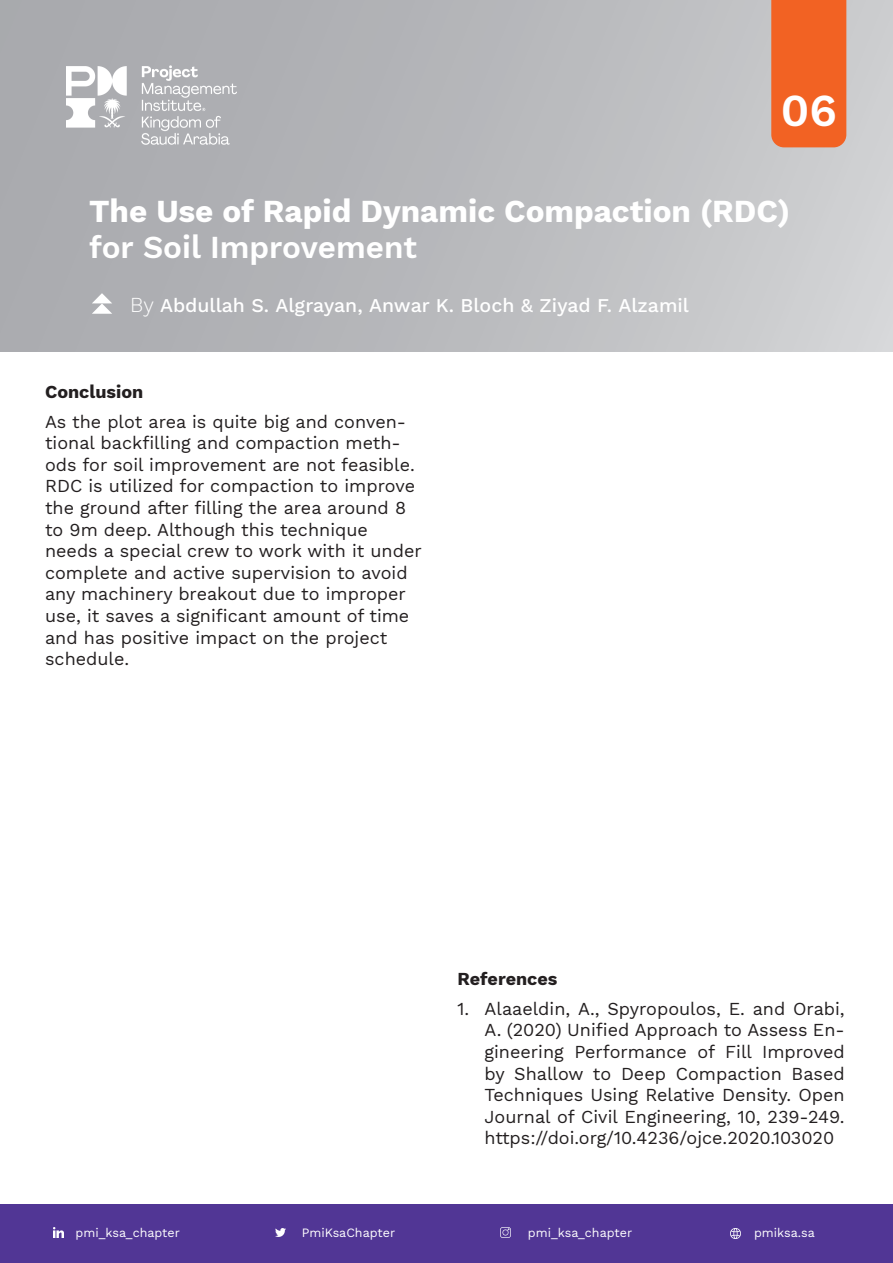
<style>
.page{position:relative;width:893px;height:1263px;background:#fff}
.page>*{position:absolute;margin:0;border:0;box-sizing:border-box;transform-origin:0 0}
.t1{font:600 45px "Work Sans";color:#fff}
.t2{font:700 31.5px "Work Sans";color:#fff}
.t3{font:600 31.5px "Work Sans";color:#fff}
.t4{font:500 19.5px "Work Sans";color:#fff}
.t5{font:18px/21.6px "Work Sans";color:#231f20}
.t6{font:700 18px "Work Sans";color:#231f20}
.t7{font:12.6px "Work Sans";color:#fff}
.s1{font-weight:300;font-size:21px}
</style>
<div class="page">
<div style="left:0;top:0;width:893px;height:351px;background:linear-gradient(to right,#a4a6aa,#cdced0)"></div>
<svg style="left:92px;top:293px;width:20px;height:21px"></svg>
<div style="left:771px;top:0;width:75px;height:147px;background:#f26223"></div>
<img style="left:65px;top:66px;width:173px;height:79px">
<div style="left:0;top:1204px;width:893px;height:59px;background:#513695"></div>
<svg style="left:501px;top:1227px;width:10px;height:11px"></svg>
<svg style="left:731px;top:1228px;width:9px;height:10px"></svg>
<svg style="left:54px;top:1228px;width:10px;height:10px"></svg>
<svg style="left:275px;top:1228px;width:10px;height:9px"></svg>
<h1 class="t1" style="left:781px;top:76px;width:58px">06</h1>
<h2 class="t2" style="left:89px;top:187px;width:702px">The Use of Rapid Dynamic Compaction (RDC)</h2>
<h2 class="t3" style="left:89px;top:223px;width:329px">for Soil Improvement</h2>
<p class="t4" style="left:130px;top:294px;width:560px"><span class="s1">By</span> Abdullah S. Algrayan, Anwar K. Bloch &amp; Ziyad F. Alzamil</p>
<p class="t6" style="left:45px;top:378px;width:100px">Conclusion</p>
<p class="t5" style="left:45px;top:410px;width:378px">As the plot area is quite big and conven&shy;tional backfilling and compaction meth&shy;ods for soil improvement are not feasible.<br>RDC is utilized for compaction to improve the ground after filling the area around 8 to 9m deep. Although this technique needs a special crew to work with it under complete and active supervision to avoid any machinery breakout due to improper use, it saves a significant amount of time and has positive impact on the project schedule.</p>
<p class="t6" style="left:458px;top:965px;width:101px">References</p>
<p class="t5" style="left:485px;top:997px;width:362px;text-align:justify;text-indent:-27px">1. Alaaeldin, A., Spyropoulos, E. and Orabi, A. (2020) Unified Approach to Assess En&shy;gineering Performance of Fill Improved by Shallow to Deep Compaction Based Techniques Using Relative Density. Open Journal of Civil Engineering, 10, 239-249. https://doi.org/10.4236/ojce.2020.103020</p>
<p class="t7" style="left:76px;top:1223px;width:106px">pmi_ksa_chapter</p>
<p class="t7" style="left:302px;top:1223px;width:95px">PmiKsaChapter</p>
<p class="t7" style="left:528px;top:1223px;width:106px">pmi_ksa_chapter</p>
<p class="t7" style="left:754px;top:1223px;width:62px">pmiksa.sa</p>
</div>
